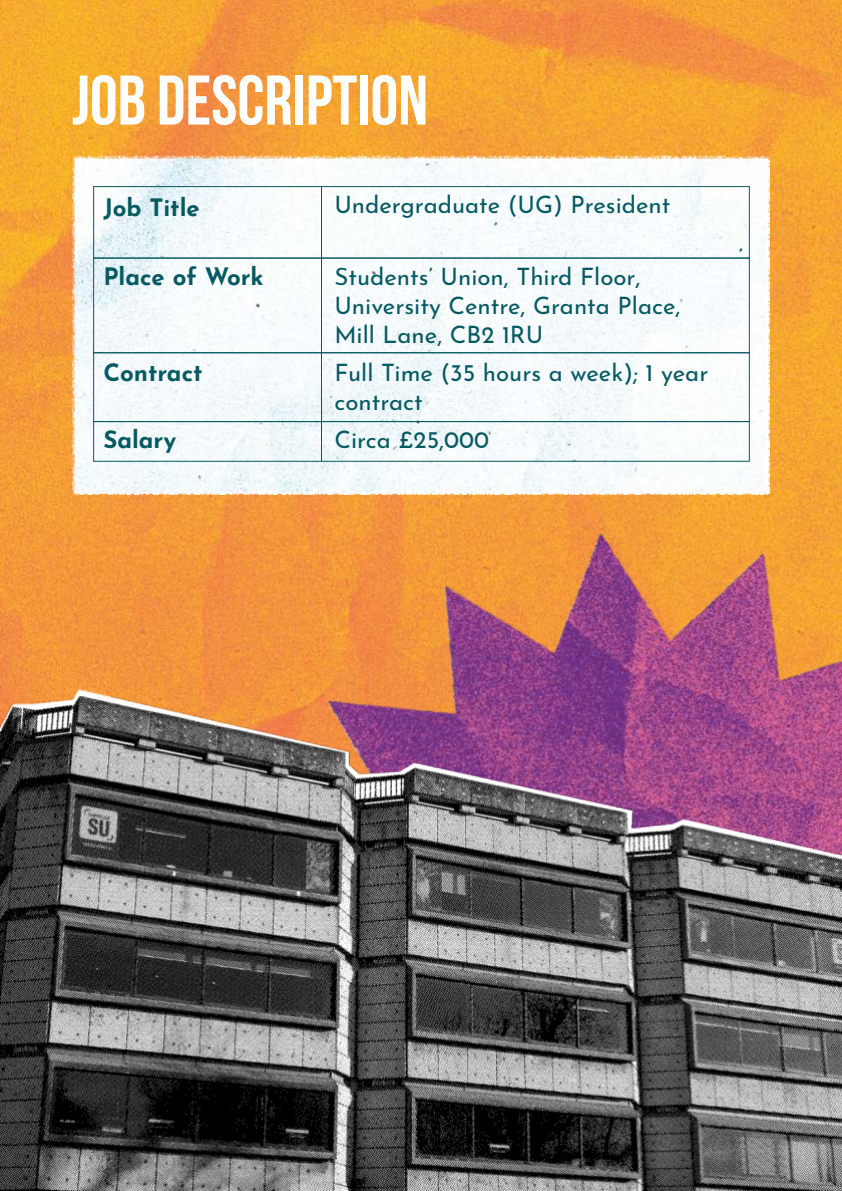
<style>
.page{position:relative;width:842px;height:1191px;background:#fff}
.page>*{position:absolute;margin:0;border:0;box-sizing:border-box;transform-origin:0 0}
.t1{font:700 70px "Bebas Neue";color:#fff}
.t2{font:24px/28.8px "Josefin Sans";color:#065a62}
.t3{font:700 24px "Josefin Sans";color:#065a62}
</style>
<div class="page">
<img style="left:0;top:0;width:842px;height:684px">
<img style="left:72px;top:156px;width:698px;height:339px">
<div style="left:93px;top:186px;width:657px;height:72px;border:1px solid #065a62"></div>
<div style="left:93px;top:258px;width:657px;height:95px;border:1px solid #065a62"></div>
<div style="left:93px;top:352px;width:657px;height:70px;border:1px solid #065a62"></div>
<div style="left:93px;top:421px;width:657px;height:41px;border:1px solid #065a62"></div>
<hr style="left:321px;top:186px;width:1px;height:276px;background:#065a62">
<img style="left:255px;top:519px;width:587px;height:165px">
<img style="left:0;top:684px;width:842px;height:507px">
<h1 class="t1" style="left:72px;top:59px;width:358px">JOB DESCRIPTION</h1>
<p class="t3" style="left:103px;top:197px;width:98px">Job Title</p>
<p class="t3" style="left:103px;top:266px;width:162px">Place of Work</p>
<p class="t3" style="left:103px;top:362px;width:101px">Contract</p>
<p class="t3" style="left:103px;top:429px;width:74px">Salary</p>
<p class="t2" style="left:334px;top:187px;width:338px">Undergraduate (UG) President</p>
<p class="t2" style="left:334px;top:259px;width:347px">Students’ Union, Third Floor,<br>University Centre, Granta Place,<br>Mill Lane, CB2 1RU</p>
<p class="t2" style="left:334px;top:355px;width:375px">Full Time (35 hours a week); 1 year contract</p>
<p class="t2" style="left:334px;top:422px;width:156px">Circa £25,000</p>
</div>
